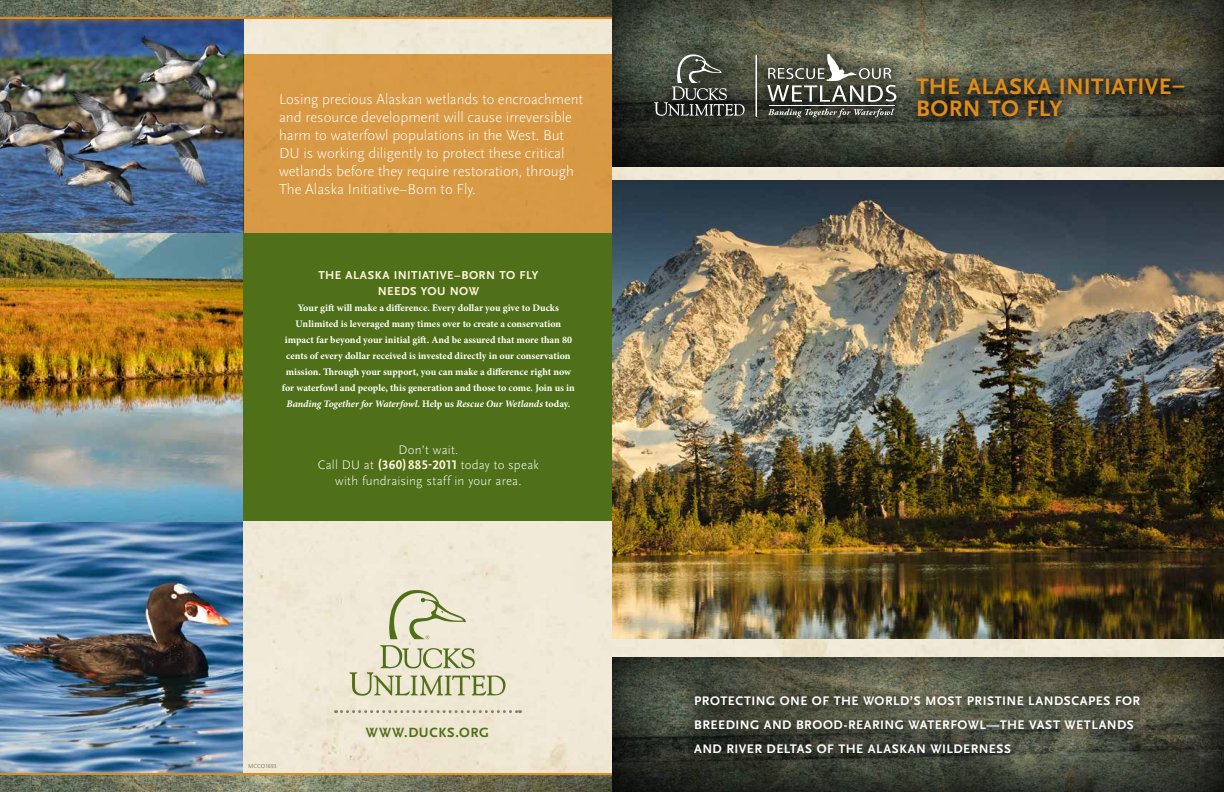
<style>
.page{position:relative;width:1224px;height:792px;background:#fff}
.page>*{position:absolute;margin:0;border:0;box-sizing:border-box;transform-origin:0 0}
.t1{font:700 23.4px/22.5px "Scala Sans OT";letter-spacing:.015em;color:#df8c19}
.t2{font:300 15px/18px "Scala Sans OT";color:#fff}
.t3{font:700 14px "Scala Sans OT";letter-spacing:.045em;color:#4f6f19}
.t4{font:700 13px/24px "Scala Sans OT";letter-spacing:.035em;color:#fff}
.t5{font:300 13px/15.6px "Scala Sans OT";letter-spacing:.015em;color:#fff;text-align:center}
.t6{font:700 12px/16px "Scala Sans OT";letter-spacing:.035em;color:#fff6dc;text-align:center}
.t7{font:700 10px/16px "Minion Pro";color:#fff;text-align:center}
.t8{font:6px "Scala Sans OT";letter-spacing:.005em;color:#887e6e}
.s1{font-style:italic}
.s2{font-weight:700;color:#fff6dc}
</style>
<div class="page">
<div style="left:243px;top:19px;width:981px;height:754px;background:#f0e9d7"></div>
<img style="left:0;top:19px;width:243px;height:754px">
<svg style="left:389px;top:590px;width:78px;height:49px;background:#d2d2b4"></svg>
<svg style="left:349px;top:645px;width:157px;height:51px;background:#d0d1b1"></svg>
<svg style="left:336px;top:710px;width:185px;height:3px"></svg>
<img style="left:0;top:775px;width:610px;height:17px">
<hr style="left:0;top:773px;width:612px;height:2px;background:#df8c19">
<img style="left:0;top:0;width:610px;height:17px">
<hr style="left:0;top:17px;width:612px;height:2px;background:#df8c19">
<svg style="left:610px;top:0;width:614px;height:168px;background:#46493b"></svg>
<svg style="left:610px;top:657px;width:614px;height:135px;background:#393b30"></svg>
<div style="left:676px;top:677px;width:483px;height:96px;background:#000;opacity:.5"></div>
<div style="left:243px;top:54px;width:369px;height:179px;background:#d99a45"></div>
<div style="left:243px;top:233px;width:369px;height:288px;background:#4f6f19"></div>
<div style="left:899px;top:61px;width:302px;height:73px;background:#000;opacity:.75"></div>
<img style="left:612px;top:180px;width:612px;height:459px">
<div style="left:636px;top:35px;width:279px;height:101px;background:#000;opacity:.5"></div>
<svg style="left:767px;top:53px;width:129px;height:49px;background:#6e6f62"></svg>
<svg style="left:768px;top:109px;width:126px;height:8px"></svg>
<hr style="left:770px;top:105px;width:125px;height:1px;background:#fff">
<svg style="left:654px;top:54px;width:91px;height:62px;background:#52564d"></svg>
<hr style="left:756px;top:55px;width:1px;height:61px;background:#fff">
<p class="t2" style="left:279px;top:90px;width:306px">Losing precious Alaskan wetlands to encroachment and resource development will cause irreversible harm to waterfowl populations in the West. But DU is working diligently to protect these critical wetlands before they require restoration, through The Alaska Initiative–Born to Fly.</p>
<p class="t6" style="left:318px;top:267px;width:222px">THE ALASKA INITIATIVE–BORN TO FLY<br>NEEDS YOU NOW</p>
<p class="t7" style="left:282px;top:300px;width:294px">Your gift will make a difference. Every dollar you give to Ducks Unlimited is leveraged many times over to create a conservation impact far beyond your initial gift. And be assured that more than 80 cents of every dollar received is invested directly in our conservation mission. Through your support, you can make a difference right now for waterfowl and people, this generation and those to come. Join us in <span class="s1">Banding Together for Waterfowl</span>. Help us <span class="s1">Rescue Our Wetlands</span> today.</p>
<h3 class="t5" style="left:318px;top:442px;width:223px">Don’t wait.<br>Call DU at <span class="s2">(360)885-2011</span> today to speak with fundraising staff in your area.</h3>
<p class="t8" style="left:248px;top:763px;width:30px">MCCO1693</p>
<h3 class="t3" style="left:366px;top:725px;width:125px">WWW.DUCKS.ORG</h3>
<h1 class="t1" style="left:916px;top:75px;width:270px">THE ALASKA INITIATIVE–<br>BORN TO FLY</h1>
<h3 class="t4" style="left:694px;top:689px;width:447px">PROTECTING ONE OF THE WORLD’S MOST PRISTINE LANDSCAPES FOR<br>BREEDING AND BROOD-REARING WATERFOWL—THE VAST WETLANDS<br>AND RIVER DELTAS OF THE ALASKAN WILDERNESS</h3>
</div>
